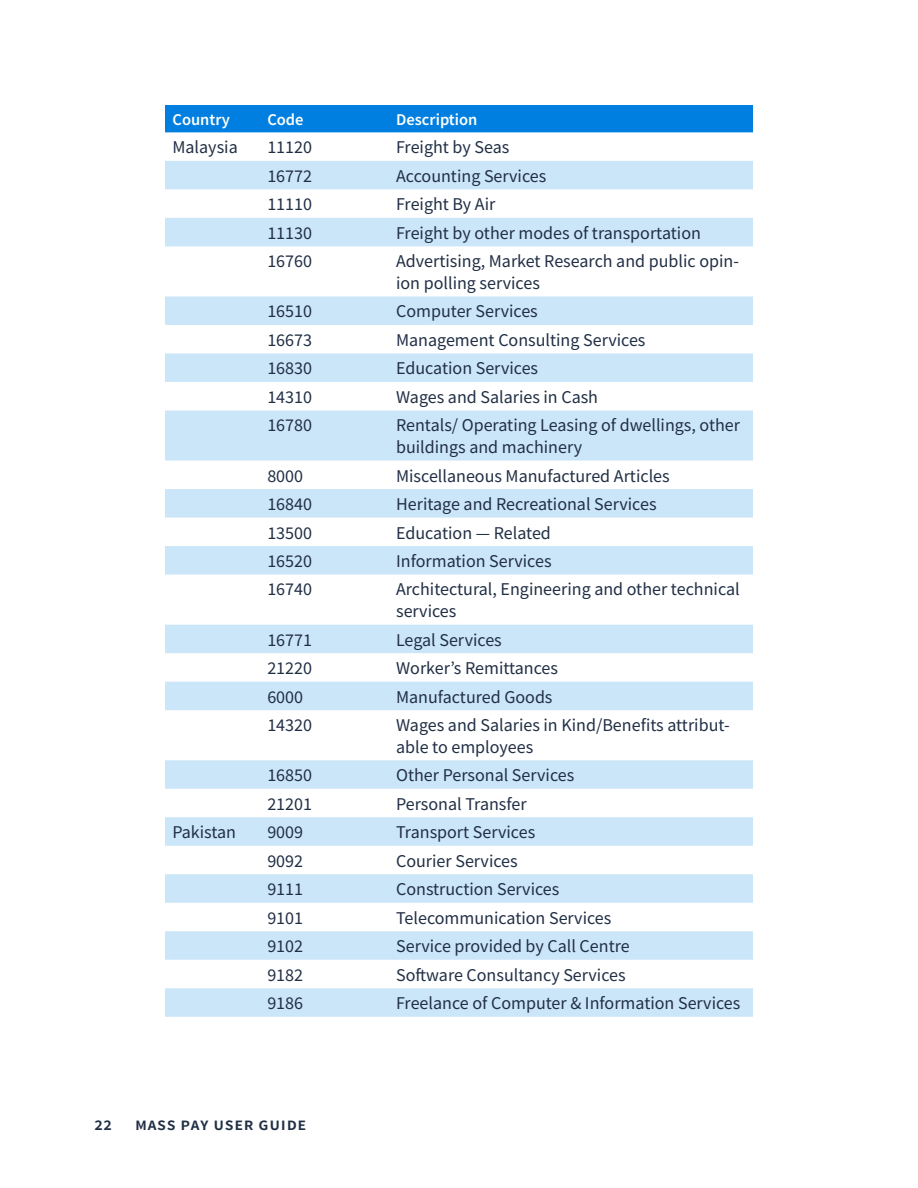
<style>
.page{position:relative;width:918px;height:1188px;background:#fff}
.page>*{position:absolute;margin:0;border:0;box-sizing:border-box;transform-origin:0 0}
.t1{font:18px/21.6px "Source Sans Pro";color:#212f45}
.t2{font:600 18px "Source Sans Pro";color:#212f45}
.t3{font:600 16.5px "Source Sans Pro";color:#fff}
</style>
<div class="page">
<div style="left:165px;top:105px;width:588px;height:27px;background:#007fe0"></div>
<svg style="left:165px;top:161px;width:588px;height:856px"></svg>
<p class="t3" style="left:172px;top:109px;width:59px">Country</p>
<p class="t3" style="left:267px;top:109px;width:38px">Code</p>
<p class="t3" style="left:396px;top:109px;width:83px">Description</p>
<p class="t1" style="left:172px;top:137px;width:67px">Malaysia</p>
<p class="t1" style="left:267px;top:137px;width:46px">11120</p>
<p class="t1" style="left:396px;top:137px;width:115px">Freight by Seas</p>
<p class="t1" style="left:267px;top:165px;width:46px">16772</p>
<p class="t1" style="left:396px;top:165px;width:152px">Accounting Services</p>
<p class="t1" style="left:267px;top:193px;width:46px">11110</p>
<p class="t1" style="left:396px;top:193px;width:101px">Freight By Air</p>
<p class="t1" style="left:267px;top:222px;width:46px">11130</p>
<p class="t1" style="left:396px;top:222px;width:306px">Freight by other modes of transportation</p>
<p class="t1" style="left:267px;top:250px;width:46px">16760</p>
<p class="t1" style="left:396px;top:250px;width:344px">Advertising, Market Research and public opin&shy;ion polling services</p>
<p class="t1" style="left:267px;top:301px;width:46px">16510</p>
<p class="t1" style="left:396px;top:301px;width:143px">Computer Services</p>
<p class="t1" style="left:267px;top:329px;width:46px">16673</p>
<p class="t1" style="left:396px;top:329px;width:251px">Management Consulting Services</p>
<p class="t1" style="left:267px;top:358px;width:46px">16830</p>
<p class="t1" style="left:396px;top:358px;width:144px">Education Services</p>
<p class="t1" style="left:267px;top:386px;width:46px">14310</p>
<p class="t1" style="left:396px;top:386px;width:203px">Wages and Salaries in Cash</p>
<p class="t1" style="left:267px;top:415px;width:46px">16780</p>
<p class="t1" style="left:396px;top:415px;width:345px">Rentals/ Operating Leasing of dwellings, other buildings and machinery</p>
<p class="t1" style="left:267px;top:465px;width:37px">8000</p>
<p class="t1" style="left:396px;top:465px;width:275px">Miscellaneous Manufactured Articles</p>
<p class="t1" style="left:267px;top:493px;width:46px">16840</p>
<p class="t1" style="left:396px;top:493px;width:262px">Heritage and Recreational Services</p>
<p class="t1" style="left:267px;top:522px;width:46px">13500</p>
<p class="t1" style="left:396px;top:522px;width:156px">Education — Related</p>
<p class="t1" style="left:267px;top:550px;width:46px">16520</p>
<p class="t1" style="left:396px;top:550px;width:157px">Information Services</p>
<p class="t1" style="left:267px;top:579px;width:46px">16740</p>
<p class="t1" style="left:396px;top:579px;width:345px">Architectural, Engineering and other technical services</p>
<p class="t1" style="left:267px;top:629px;width:46px">16771</p>
<p class="t1" style="left:396px;top:629px;width:107px">Legal Services</p>
<p class="t1" style="left:267px;top:657px;width:46px">21220</p>
<p class="t1" style="left:396px;top:657px;width:163px">Worker’s Remittances</p>
<p class="t1" style="left:267px;top:686px;width:37px">6000</p>
<p class="t1" style="left:396px;top:686px;width:158px">Manufactured Goods</p>
<p class="t1" style="left:267px;top:714px;width:46px">14320</p>
<p class="t1" style="left:396px;top:714px;width:335px">Wages and Salaries in Kind/Benefits attribut&shy;able to employees</p>
<p class="t1" style="left:267px;top:764px;width:46px">16850</p>
<p class="t1" style="left:396px;top:764px;width:180px">Other Personal Services</p>
<p class="t1" style="left:267px;top:793px;width:46px">21201</p>
<p class="t1" style="left:396px;top:793px;width:132px">Personal Transfer</p>
<p class="t1" style="left:172px;top:821px;width:65px">Pakistan</p>
<p class="t1" style="left:267px;top:821px;width:37px">9009</p>
<p class="t1" style="left:396px;top:821px;width:141px">Transport Services</p>
<p class="t1" style="left:267px;top:850px;width:37px">9092</p>
<p class="t1" style="left:396px;top:850px;width:123px">Courier Services</p>
<p class="t1" style="left:267px;top:878px;width:37px">9111</p>
<p class="t1" style="left:396px;top:878px;width:165px">Construction Services</p>
<p class="t1" style="left:267px;top:907px;width:37px">9101</p>
<p class="t1" style="left:396px;top:907px;width:217px">Telecommunication Services</p>
<p class="t1" style="left:267px;top:935px;width:37px">9102</p>
<p class="t1" style="left:396px;top:935px;width:235px">Service provided by Call Centre</p>
<p class="t1" style="left:267px;top:964px;width:37px">9182</p>
<p class="t1" style="left:396px;top:964px;width:231px">Software Consultancy Services</p>
<p class="t1" style="left:267px;top:992px;width:37px">9186</p>
<p class="t1" style="left:396px;top:992px;width:346px">Freelance of Computer &amp; Information Services</p>
<p class="t2" style="left:94px;top:1112px;width:19px">22</p>
<p class="t2" style="left:135px;top:1112px;width:173px">mass pay user guide</p>
</div>
